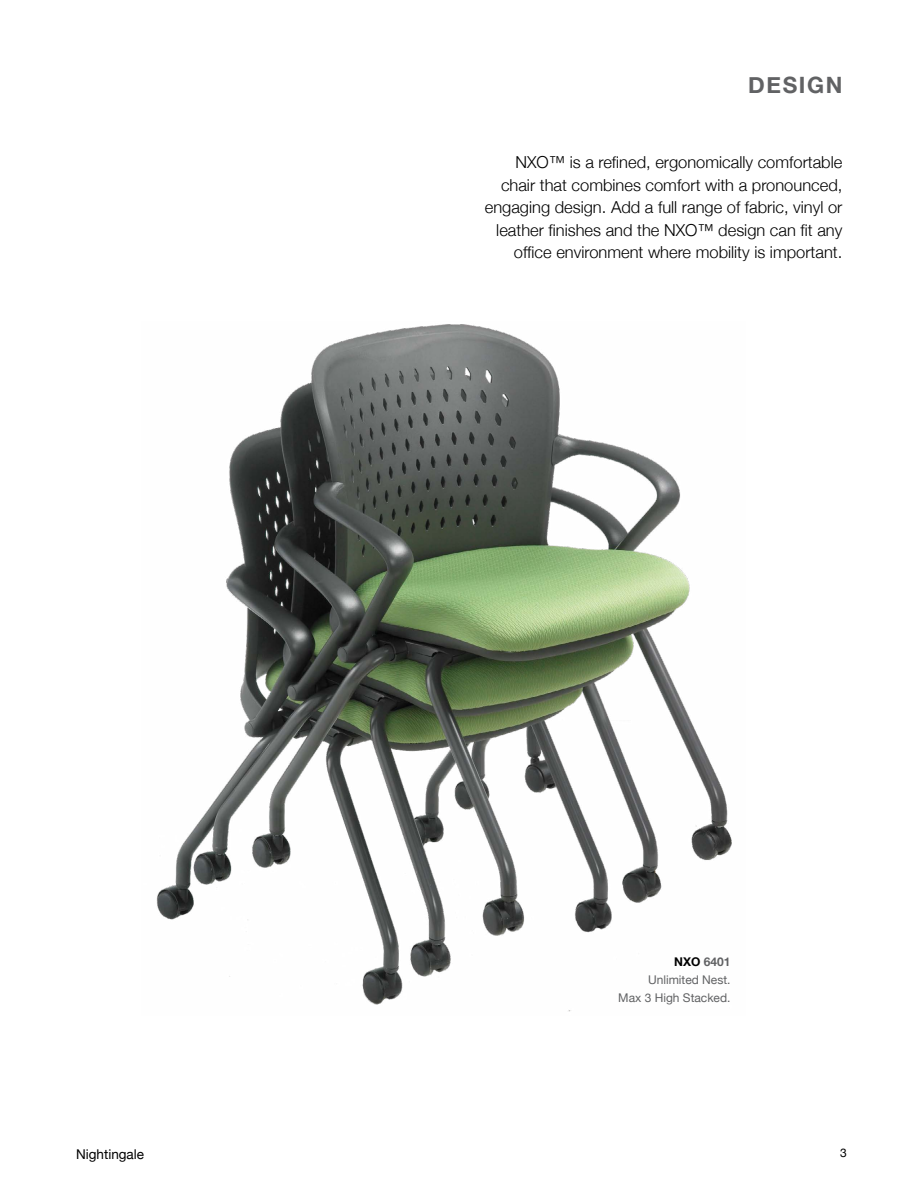
<style>
.page{position:relative;width:918px;height:1188px;background:#fff}
.page>*{position:absolute;margin:0;border:0;box-sizing:border-box;transform-origin:0 0}
.t1{font:700 22.5px "Helvetica Neue";color:#616264}
.t2{font:300 16.5px/22.5px "Helvetica Neue";color:#000;text-align:right}
.t3{font:13.5px "Helvetica Neue";color:#000}
.t4{font:12px/18px "Helvetica Neue";color:#616264;text-align:right}
.t5{font:12px "Helvetica Neue";color:#000}
.s1{font-weight:700;color:#000}
.s2{font-weight:700}
</style>
<div class="page">
<img style="left:156px;top:324px;width:576px;height:688px">
<h1 class="t1" style="left:748px;top:67px;width:93px">DESIGN</h1>
<p class="t2" style="left:485px;top:151px;width:359px">NXO™ is a refined, ergonomically comfortable chair that combines comfort with a pronounced, engaging design. Add a full range of fabric, vinyl or leather finishes and the NXO™ design can fit any office environment where mobility is important.</p>
<p class="t4" style="left:618px;top:953px;width:114px"><span class="s1">NXO</span> <span class="s2">6401<br></span>Unlimited Nest.<br>Max 3 High Stacked.</p>
<p class="t3" style="left:76px;top:1144px;width:69px">Nightingale</p>
<p class="t5" style="left:840px;top:1144px;width:8px">3</p>
</div>
